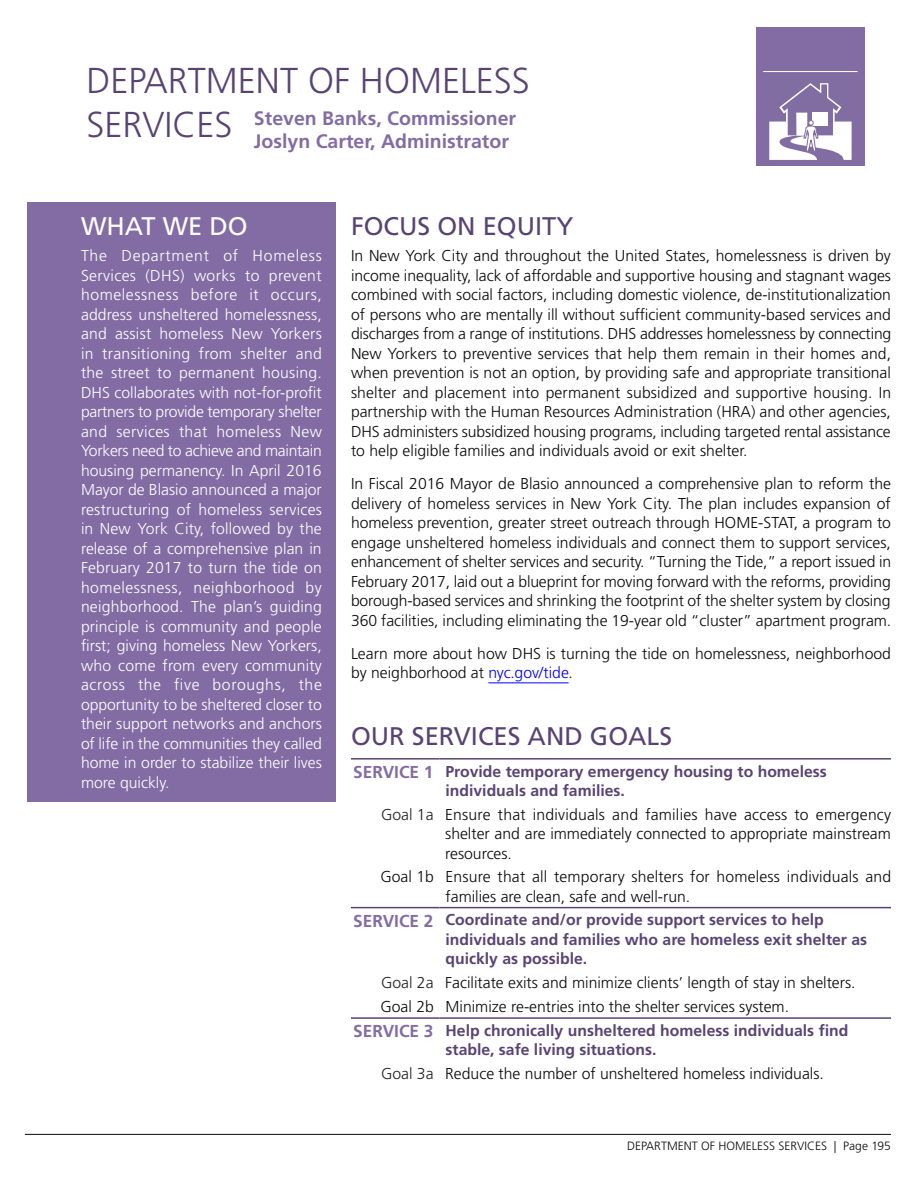
<style>
.page{position:relative;width:918px;height:1188px;background:#fff}
.page>*{position:absolute;margin:0;border:0;box-sizing:border-box;transform-origin:0 0}
.t1{font:300 36px "Frutiger LT Std";color:#594374}
.Headings{font:25.5px "Frutiger LT Std";color:#594374}
.Heading__What_We_Do{font:25.5px "Frutiger LT Std";color:#fff}
.t2{font:700 19.5px/23.2px "Frutiger LT Std";color:#836ca4}
.Service_Title__1st_p{font:700 17.25px "Frutiger LT Std";color:#836ca4}
.Paragraph_Text{font:300 15.75px/19.5px "Frutiger LT Std";color:#09090b;text-align:justify}
.Paragraph_Text__What{font:300 15.75px/19.5px "Frutiger LT Std";color:#fff;text-align:justify}
.Service_Text{font:700 15.75px "Frutiger LT Std";color:#594374}
.Goal_Title__1st_pg{font:300 15.75px "Frutiger LT Std";color:#231f20}
.Goal_Text{font:300 15.75px "Frutiger LT Std";color:#09090b}
.t3{font:300 12px "Frutiger LT Std";color:#09090b}
.s1{font-weight:300;font-size:36px;color:#594374}
.s2{color:#00f}
</style>
<div class="page">
<hr style="left:25px;top:1134px;width:866px;height:1px;background:#09090b">
<div style="left:756px;top:27px;width:108px;height:139px;background:#836ca4"></div>
<svg style="left:769px;top:83px;width:83px;height:77px"></svg>
<hr style="left:763px;top:71px;width:95px;height:1px;background:#fff">
<div style="left:27px;top:202px;width:309px;height:600px;background:#836ca4"></div>
<hr style="left:488px;top:682px;width:81px;height:1px;background:#00f">
<hr style="left:351px;top:758px;width:89px;height:2px;background:#594374">
<hr style="left:351px;top:907px;width:89px;height:1px;background:#594374">
<hr style="left:351px;top:1017px;width:89px;height:2px;background:#594374">
<hr style="left:440px;top:758px;width:451px;height:2px;background:#594374">
<hr style="left:440px;top:907px;width:451px;height:1px;background:#594374">
<hr style="left:440px;top:1017px;width:451px;height:2px;background:#594374">
<h1 class="t1" style="left:86px;top:60px;width:445px">DEPARTMENT OF HOMELESS</h1>
<p class="t2" style="left:254px;top:107px;width:264px;text-indent:-168px"><span class="s1">SERVICES</span> Steven Banks, Commissioner<br>Joslyn Carter, Administrator</p>
<p class="Heading__What_We_Do" style="left:81px;top:211px;width:168px">WHAT WE DO</p>
<p class="Paragraph_Text__What" style="left:81px;top:246px;width:242px">The Department of Homeless Services (DHS) works to prevent homelessness before it occurs, address unsheltered homelessness, and assist homeless New Yorkers in transitioning from shelter and the street to permanent housing.<br>DHS collaborates with not-for-profit partners to provide temporary shelter and services that homeless New Yorkers need to achieve and maintain housing permanency. In April 2016<br>Mayor de Blasio announced a major restructuring of homeless services in New York City, followed by the release of a comprehensive plan in February 2017 to turn the tide on homelessness, neighborhood by neighborhood. The plan’s guiding principle is community and people first; giving homeless New Yorkers, who come from every community across the five boroughs, the opportunity to be sheltered closer to their support networks and anchors of life in the communities they called home in order to stabilize their lives more quickly.</p>
<p class="Headings" style="left:351px;top:211px;width:224px">FOCUS ON EQUITY</p>
<p class="Paragraph_Text" style="left:351px;top:246px;width:542px">In New York City and throughout the United States, homelessness is driven by income inequality, lack of affordable and supportive housing and stagnant wages combined with social factors, including domestic violence, de-institutionalization of persons who are mentally ill without sufficient community-based services and discharges from a range of institutions. DHS addresses homelessness by connecting New Yorkers to preventive services that help them remain in their homes and, when prevention is not an option, by providing safe and appropriate transitional shelter and placement into permanent subsidized and supportive housing. In partnership with the Human Resources Administration (HRA) and other agencies, DHS administers subsidized housing programs, including targeted rental assistance to help eligible families and individuals avoid or exit shelter.</p>
<p class="Paragraph_Text" style="left:351px;top:474px;width:542px">In Fiscal 2016 Mayor de Blasio announced a comprehensive plan to reform the delivery of homeless services in New York City. The plan includes expansion of homeless prevention, greater street outreach through HOME-STAT, a program to engage unsheltered homeless individuals and connect them to support services, enhancement of shelter services and security. “Turning the Tide,” a report issued in February 2017, laid out a blueprint for moving forward with the reforms, providing borough-based services and shrinking the footprint of the shelter system by closing 360 facilities, including eliminating the 19-year old “cluster” apartment program.</p>
<p class="Paragraph_Text" style="left:351px;top:644px;width:542px">Learn more about how DHS is turning the tide on homelessness, neighborhood by neighborhood at <span class="s2">nyc.gov/tide</span>.</p>
<p class="Headings" style="left:351px;top:721px;width:323px">OUR SERVICES AND GOALS</p>
<p class="Service_Title__1st_p" style="left:353px;top:762px;width:82px">SERVICE 1</p>
<p class="Service_Text" style="left:446px;top:762px;width:383px">Provide temporary emergency housing to homeless</p>
<p class="Service_Text" style="left:446px;top:781px;width:181px">individuals and families.</p>
<p class="Goal_Title__1st_pg" style="left:381px;top:806px;width:54px">Goal 1a</p>
<p class="Paragraph_Text" style="left:445px;top:805px;width:447px">Ensure that individuals and families have access to emergency shelter and are immediately connected to appropriate mainstream resources.</p>
<p class="Goal_Text" style="left:380px;top:867px;width:55px">Goal 1b</p>
<p class="Paragraph_Text" style="left:446px;top:867px;width:447px">Ensure that all temporary shelters for homeless individuals and families are clean, safe and well-run.</p>
<p class="Service_Title__1st_p" style="left:353px;top:910px;width:82px">SERVICE 2</p>
<p class="Service_Text" style="left:446px;top:911px;width:380px">Coordinate and/or provide support services to help</p>
<p class="Service_Text" style="left:446px;top:930px;width:423px">individuals and families who are homeless exit shelter as</p>
<p class="Service_Text" style="left:446px;top:950px;width:143px">quickly as possible.</p>
<p class="Goal_Title__1st_pg" style="left:381px;top:974px;width:54px">Goal 2a</p>
<p class="Paragraph_Text" style="left:445px;top:973px;width:412px">Facilitate exits and minimize clients’ length of stay in shelters.</p>
<p class="Goal_Text" style="left:380px;top:997px;width:55px">Goal 2b</p>
<p class="Paragraph_Text" style="left:446px;top:997px;width:345px">Minimize re-entries into the shelter services system.</p>
<p class="Service_Title__1st_p" style="left:353px;top:1021px;width:82px">SERVICE 3</p>
<p class="Service_Text" style="left:446px;top:1021px;width:404px">Help chronically unsheltered homeless individuals find</p>
<p class="Service_Text" style="left:446px;top:1041px;width:212px">stable, safe living situations.</p>
<p class="Goal_Title__1st_pg" style="left:381px;top:1065px;width:54px">Goal 3a</p>
<p class="Paragraph_Text" style="left:445px;top:1064px;width:380px">Reduce the number of unsheltered homeless individuals.</p>
<p class="t3" style="left:627px;top:1139px;width:265px">DEPARTMENT OF HOMELESS SERVICES | Page 195</p>
</div>
